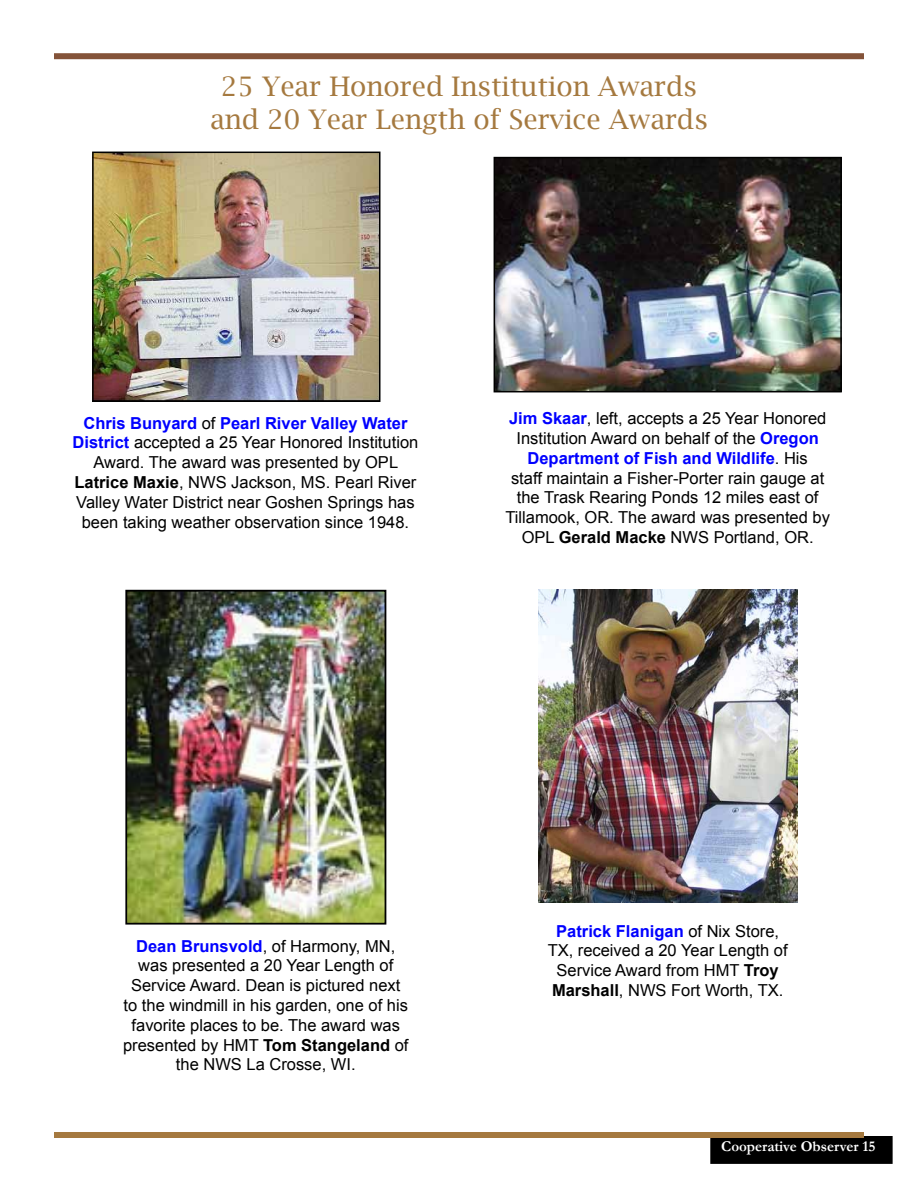
<style>
.page{position:relative;width:918px;height:1188px;background:#fff}
.page>*{position:absolute;margin:0;border:0;box-sizing:border-box;transform-origin:0 0}
.t1{font:27px/32.4px "Lucida Bright";color:#a5793f;text-align:center}
.t2{font:16.5px/19.8px "Arial";color:#000;text-align:center}
.t3{font:700 15px "Garamond";color:#fff}
.s1{font-weight:700;color:#00f}
.s2{font-weight:700}
</style>
<div class="page">
<div style="left:711px;top:1137px;width:181px;height:26px;background:#000"></div>
<div style="left:710px;top:1136px;width:183px;height:28px;border:2px solid #000"></div>
<div style="left:54px;top:1132px;width:810px;height:6px;background:#a5793f"></div>
<div style="left:54px;top:53px;width:810px;height:6px;background:#845339"></div>
<img style="left:95px;top:155px;width:283px;height:244px">
<div style="left:92px;top:152px;width:289px;height:250px;border:2px solid #000"></div>
<img style="left:497px;top:160px;width:342px;height:229px">
<div style="left:494px;top:157px;width:348px;height:235px;border:2px solid #000"></div>
<img style="left:128px;top:593px;width:255px;height:329px">
<div style="left:125px;top:590px;width:261px;height:335px;border:2px solid #000"></div>
<img style="left:538px;top:590px;width:259px;height:312px">
<h1 class="t1" style="left:210px;top:71px;width:499px">25 Year Honored Institution Awards and 20 Year Length of Service Awards</h1>
<p class="t2" style="left:73px;top:413px;width:347px"><span class="s1">Chris Bunyard</span> of <span class="s1">Pearl River Valley Water District</span> accepted a 25 Year Honored Institution Award. The award was presented by OPL <span class="s2">Latrice Maxie</span>, NWS Jackson, MS. Pearl River Valley Water District near Goshen Springs has been taking weather observation since 1948.</p>
<p class="t2" style="left:505px;top:409px;width:326px"><span class="s1">Jim Skaar</span>, left, accepts a 25 Year Honored Institution Award on behalf of the <span class="s1">Oregon Department of Fish and Wildlife</span>. His<br>staff maintain a Fisher-Porter rain gauge at the Trask Rearing Ponds 12 miles east of Tillamook, OR. The award was presented by OPL <span class="s2">Gerald Macke</span> NWS Portland, OR.</p>
<p class="t2" style="left:123px;top:936px;width:287px"><span class="s1">Dean Brunsvold</span>, of Harmony, MN, was presented a 20 Year Length of<br>Service Award. Dean is pictured next to the windmill in his garden, one of his favorite places to be. The award was presented by HMT <span class="s2">Tom Stangeland</span> of the NWS La Crosse, WI.</p>
<p class="t2" style="left:548px;top:921px;width:242px"><span class="s1">Patrick Flanigan</span> of Nix Store,<br>TX, received a 20 Year Length of<br>Service Award from HMT <span class="s2">Troy<br>Marshall</span>, NWS Fort Worth, TX.</p>
<p class="t3" style="left:721px;top:1136px;width:156px">Cooperative Observer 15</p>
</div>
